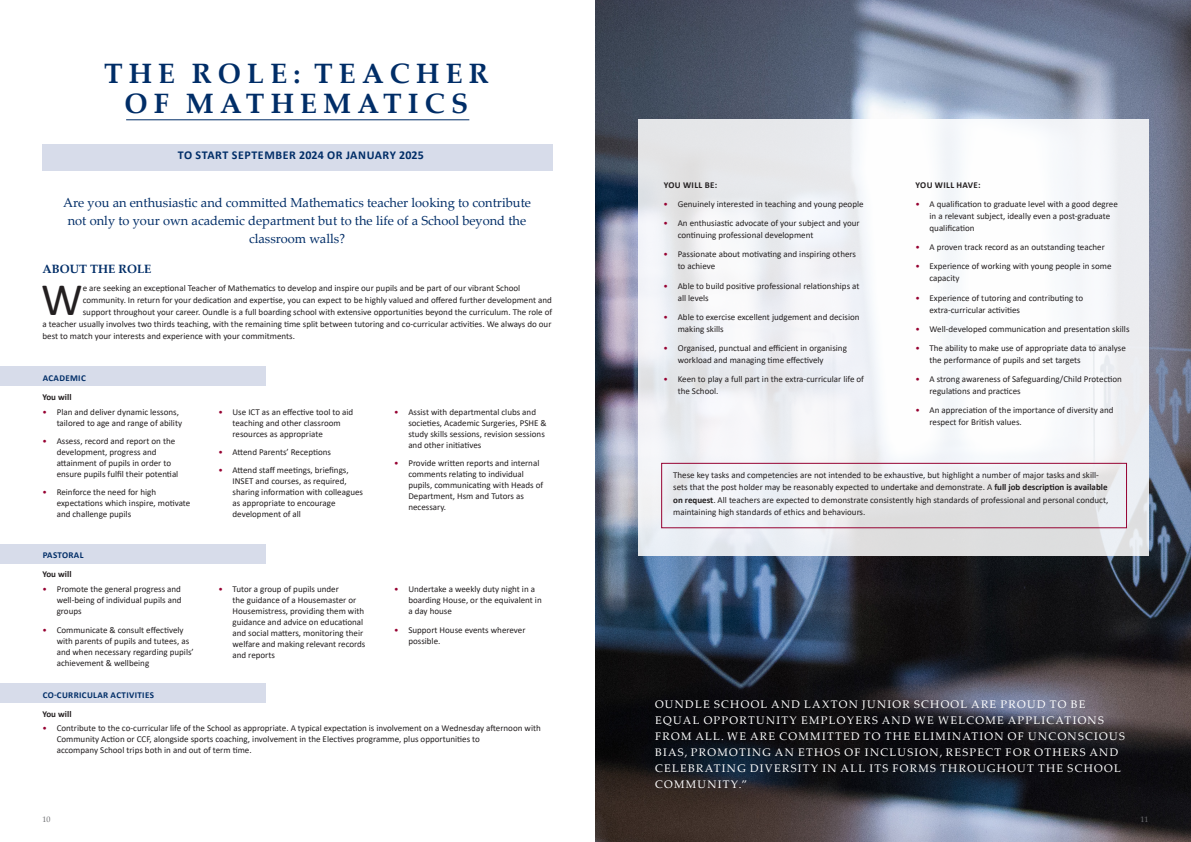
<style>
.page{position:relative;width:1191px;height:842px;background:#fff}
.page>*{position:absolute;margin:0;border:0;box-sizing:border-box;transform-origin:0 0}
.t1{font:46.8px "Calibri";color:#231f20}
.t2{font:700 28px/30px "Palatino Linotype";letter-spacing:.22em;color:#002d67;text-align:center}
.t3{font:13px/18px "Palatino Linotype";color:#002d67;text-align:center}
.t4{font:700 12px "Calibri";letter-spacing:.045em;color:#002d67}
.t5{font:700 12px "Palatino Linotype";color:#002d67}
.t6{font:11px/16px "Palatino Linotype";letter-spacing:.12em;color:#fff}
.t7{font:9px/11px "Calibri";color:#231f20}
.t8{font:700 9px "Calibri";letter-spacing:.04em;color:#002d67}
.t9{font:700 9px "Calibri";letter-spacing:.04em;color:#231f20}
.t10{font:700 9px "Calibri";color:#231f20}
.t11{font:8px "Palatino Linotype";color:#6c6d70}
.s1{color:#960131}
.s2{font-weight:700}
</style>
<div class="page">
<img style="left:595px;top:0;width:596px;height:842px">
<svg style="left:638px;top:119px;width:510px;height:437px;fill:#f3f4f8"></svg>
<div style="left:661px;top:463px;width:465px;height:65px;border:1px solid #960131"></div>
<div style="left:43px;top:144px;width:510px;height:27px;background:#d7dcea"></div>
<div style="left:0;top:366px;width:265px;height:20px;background:#d7dcea"></div>
<div style="left:0;top:683px;width:265px;height:20px;background:#d7dcea"></div>
<hr style="left:126px;top:120px;width:343px;height:1px;background:#002d67">
<div style="left:0;top:544px;width:265px;height:19px;background:#d7dcea"></div>
<p class="t2" style="left:104px;top:57px;width:386px">THE ROLE: TEACHER<br>OF MATHEMATICS</p>
<p class="t4" style="left:178px;top:147px;width:247px">TO START SEPTEMBER 2024 OR JANUARY 2025</p>
<p class="t3" style="left:63px;top:193px;width:469px">Are you an enthusiastic and committed Mathematics teacher looking to contribute not only to your own academic department but to the life of a School beyond the classroom walls?</p>
<p class="t5" style="left:43px;top:261px;width:110px">ABOUT THE ROLE</p>
<p class="t1" style="left:41px;top:267px;width:43px">W</p>
<p class="t7" style="left:83px;top:282px;width:439px">e are seeking an exceptional Teacher of Mathematics to develop and inspire our pupils and be part of our vibrant School</p>
<p class="t7" style="left:83px;top:294px;width:470px">community. In return for your dedication and expertise, you can expect to be highly valued and offered further development and</p>
<p class="t7" style="left:83px;top:306px;width:471px">support throughout your career. Oundle is a full boarding school with extensive opportunities beyond the curriculum. The role of</p>
<p class="t7" style="left:43px;top:318px;width:510px">a teacher usually involves two thirds teaching, with the remaining time split between tutoring and co-curricular activities. We always do our</p>
<p class="t7" style="left:43px;top:330px;width:254px">best to match your interests and experience with your commitments.</p>
<p class="t8" style="left:43px;top:371px;width:45px">ACADEMIC</p>
<p class="t10" style="left:43px;top:391px;width:31px">You will</p>
<p class="t7" style="left:57px;top:407px;width:127px;text-indent:-14px"><span class="s1">•</span> Plan and deliver dynamic lessons, tailored to age and range of ability</p>
<p class="t7" style="left:57px;top:436px;width:123px;text-indent:-14px"><span class="s1">•</span> Assess, record and report on the development, progress and attainment of pupils in order to ensure pupils fulfil their potential</p>
<p class="t7" style="left:57px;top:487px;width:135px;text-indent:-14px"><span class="s1">•</span> Reinforce the need for high expectations which inspire, motivate and challenge pupils</p>
<p class="t8" style="left:43px;top:548px;width:42px">PASTORAL</p>
<p class="t10" style="left:43px;top:568px;width:31px">You will</p>
<p class="t7" style="left:57px;top:584px;width:126px;text-align:justify;text-indent:-14px"><span class="s1">•</span> Promote the general progress and well-being of individual pupils and groups</p>
<p class="t7" style="left:57px;top:624px;width:139px;text-indent:-14px"><span class="s1">•</span> Communicate &amp; consult effectively with parents of pupils and tutees, as and when necessary regarding pupils’ achievement &amp; wellbeing</p>
<p class="t7" style="left:232px;top:407px;width:122px;text-indent:-14px"><span class="s1">•</span> Use ICT as an effective tool to aid teaching and other classroom resources as appropriate</p>
<p class="t7" style="left:218px;top:447px;width:114px"><span class="s1">•</span> Attend Parents’ Receptions</p>
<p class="t7" style="left:232px;top:465px;width:132px;text-indent:-14px"><span class="s1">•</span> Attend staff meetings, briefings,<br>INSET and courses, as required, sharing information with colleagues as appropriate to encourage development of all</p>
<p class="t7" style="left:408px;top:407px;width:140px;text-indent:-14px"><span class="s1">•</span> Assist with departmental clubs and societies, Academic Surgeries, PSHE &amp; study skills sessions, revision sessions and other initiatives</p>
<p class="t7" style="left:408px;top:458px;width:136px;text-indent:-14px"><span class="s1">•</span> Provide written reports and internal comments relating to individual pupils, communicating with Heads of<br>Department, Hsm and Tutors as necessary.</p>
<p class="t7" style="left:232px;top:584px;width:134px;text-indent:-14px"><span class="s1">•</span> Tutor a group of pupils under<br>the guidance of a Housemaster or<br>Housemistress, providing them with guidance and advice on educational and social matters, monitoring their welfare and making relevant records and reports</p>
<p class="t7" style="left:408px;top:584px;width:135px;text-indent:-14px"><span class="s1">•</span> Undertake a weekly duty night in a boarding House, or the equivalent in a day house</p>
<p class="t7" style="left:408px;top:624px;width:119px;text-indent:-14px"><span class="s1">•</span> Support House events wherever possible.</p>
<p class="t8" style="left:43px;top:688px;width:113px">CO-CURRICULAR ACTIVITIES</p>
<p class="t10" style="left:43px;top:708px;width:31px">You will</p>
<p class="t7" style="left:57px;top:722px;width:485px;text-indent:-14px"><span class="s1">•</span> Contribute to the co-curricular life of the School as appropriate. A typical expectation is involvement on a Wednesday afternoon with<br>Community Action or CCF, alongside sports coaching, involvement in the Electives programme, plus opportunities to<br>accompany School trips both in and out of term time.</p>
<p class="t9" style="left:663px;top:179px;width:55px">YOU WILL BE:</p>
<p class="t7" style="left:663px;top:199px;width:202px"><span class="s1">•</span> Genuinely interested in teaching and young people</p>
<p class="t7" style="left:677px;top:217px;width:183px;line-height:12px;text-indent:-14px"><span class="s1">•</span> An enthusiastic advocate of your subject and your continuing professional development</p>
<p class="t7" style="left:677px;top:248px;width:180px;line-height:12px;text-indent:-14px"><span class="s1">•</span> Passionate about motivating and inspiring others to achieve</p>
<p class="t7" style="left:677px;top:279px;width:183px;line-height:12px;text-indent:-14px"><span class="s1">•</span> Able to build positive professional relationships at all levels</p>
<p class="t7" style="left:677px;top:310px;width:183px;line-height:12px;text-indent:-14px"><span class="s1">•</span> Able to exercise excellent judgement and decision making skills</p>
<p class="t7" style="left:677px;top:341px;width:171px;line-height:12px;text-indent:-14px"><span class="s1">•</span> Organised, punctual and efficient in organising workload and managing time effectively</p>
<p class="t7" style="left:677px;top:373px;width:188px;line-height:12px;text-indent:-14px"><span class="s1">•</span> Keen to play a full part in the extra-curricular life of the School.</p>
<p class="t9" style="left:915px;top:179px;width:67px">YOU WILL HAVE:</p>
<p class="t7" style="left:929px;top:198px;width:190px;line-height:12px;text-indent:-14px"><span class="s1">•</span> A qualification to graduate level with a good degree in a relevant subject, ideally even a post-graduate qualification</p>
<p class="t7" style="left:915px;top:242px;width:191px"><span class="s1">•</span> A proven track record as an outstanding teacher</p>
<p class="t7" style="left:929px;top:260px;width:183px;line-height:12px;text-indent:-14px"><span class="s1">•</span> Experience of working with young people in some capacity</p>
<p class="t7" style="left:929px;top:291px;width:155px;line-height:12px;text-indent:-14px"><span class="s1">•</span> Experience of tutoring and contributing to extra-curricular activities</p>
<p class="t7" style="left:915px;top:323px;width:216px"><span class="s1">•</span> Well-developed communication and presentation skills</p>
<p class="t7" style="left:929px;top:341px;width:198px;line-height:12px;text-indent:-14px"><span class="s1">•</span> The ability to make use of appropriate data to analyse the performance of pupils and set targets</p>
<p class="t7" style="left:929px;top:373px;width:194px;line-height:12px;text-indent:-14px"><span class="s1">•</span> A strong awareness of Safeguarding/Child Protection regulations and practices</p>
<p class="t7" style="left:929px;top:404px;width:185px;line-height:12px;text-indent:-14px"><span class="s1">•</span> An appreciation of the importance of diversity and respect for British values.</p>
<p class="t7" style="left:673px;top:469px;width:436px;line-height:12px">These key tasks and competencies are not intended to be exhaustive, but highlight a number of major tasks and skill&shy;sets that the post holder may be reasonably expected to undertake and demonstrate. A <span class="s2">full job description is available on request</span>. All teachers are expected to demonstrate consistently high standards of professional and personal conduct, maintaining high standards of ethics and behaviours.</p>
<p class="t6" style="left:655px;top:696px;width:471px">OUNDLE SCHOOL AND LAXTON JUNIOR SCHOOL ARE PROUD TO BE EQUAL OPPORTUNITY EMPLOYERS AND WE WELCOME APPLICATIONS FROM ALL. WE ARE COMMITTED TO THE ELIMINATION OF UNCONSCIOUS BIAS, PROMOTING AN ETHOS OF INCLUSION, RESPECT FOR OTHERS AND CELEBRATING DIVERSITY IN ALL ITS FORMS THROUGHOUT THE SCHOOL COMMUNITY.”</p>
<p class="t11" style="left:43px;top:813px;width:9px">10</p>
<p class="t11" style="left:1140px;top:813px;width:9px">11</p>
</div>
